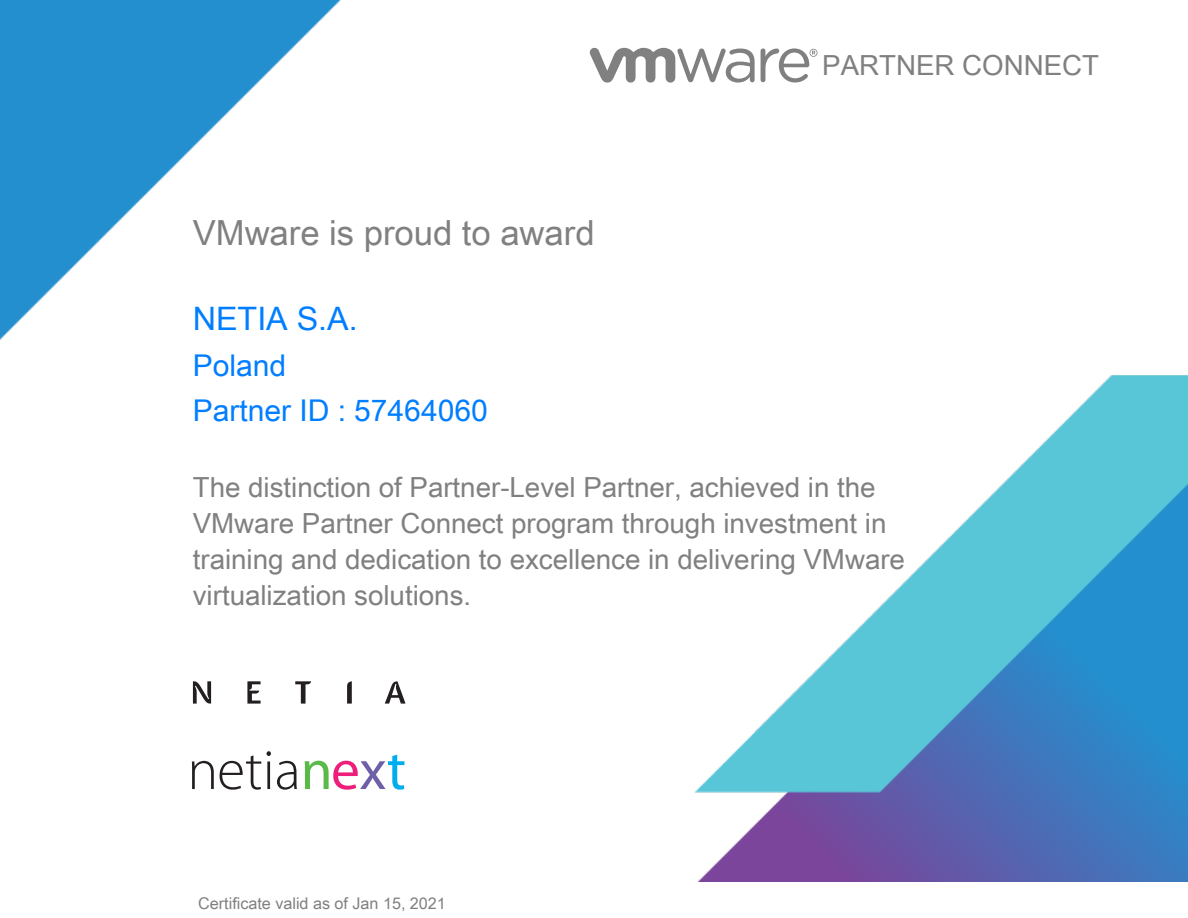
<style>
.page{position:relative;width:1188px;height:918px;background:#fff}
.page>*{position:absolute;margin:0;border:0;box-sizing:border-box;transform-origin:0 0}
.t1{font:34.65px "Arial Unicode MS";color:#808080}
.t2{font:32.25px "Arial Unicode MS";color:#007eff}
.t3{font:30px/45.5px "Arial Unicode MS";color:#007eff}
.t4{font:27.75px/36px "Arial Unicode MS";color:#808080}
.t5{font:16.2px "Arial Unicode MS";color:#808080}
</style>
<div class="page">
<img style="left:0;top:0;width:340px;height:340px">
<img style="left:694px;top:375px;width:494px;height:506px">
<svg style="left:589px;top:47px;width:166px;height:36px"></svg>
<svg style="left:761px;top:48px;width:56px;height:35px"></svg>
<svg style="left:247px;top:681px;width:14px;height:23px"></svg>
<svg style="left:347px;top:681px;width:5px;height:23px"></svg>
<svg style="left:385px;top:681px;width:21px;height:23px"></svg>
<svg style="left:193px;top:681px;width:18px;height:23px"></svg>
<svg style="left:295px;top:681px;width:16px;height:23px"></svg>
<svg style="left:192px;top:761px;width:22px;height:28px"></svg>
<svg style="left:220px;top:755px;width:41px;height:35px"></svg>
<hr style="left:267px;top:761px;width:3px;height:28px;background:#231f20">
<svg style="left:267px;top:751px;width:4px;height:5px"></svg>
<svg style="left:277px;top:761px;width:20px;height:29px"></svg>
<svg style="left:305px;top:755px;width:99px;height:35px"></svg>
<p class="t1" style="left:193px;top:208px;width:403px">VMware is proud to award</p>
<p class="t2" style="left:193px;top:296px;width:166px">NETIA S.A.</p>
<p class="t3" style="left:193px;top:342px;width:296px">Poland<br>Partner ID : 57464060</p>
<p class="t4" style="left:822px;top:47px;width:278px">PARTNER CONNECT</p>
<p class="t4" style="left:193px;top:468px;width:714px">The distinction of Partner-Level Partner, achieved in the VMware Partner Connect program through investment in training and dedication to excellence in delivering VMware virtualization solutions.</p>
<p class="t5" style="left:198px;top:892px;width:249px">Certificate valid as of Jan 15, 2021</p>
</div>
